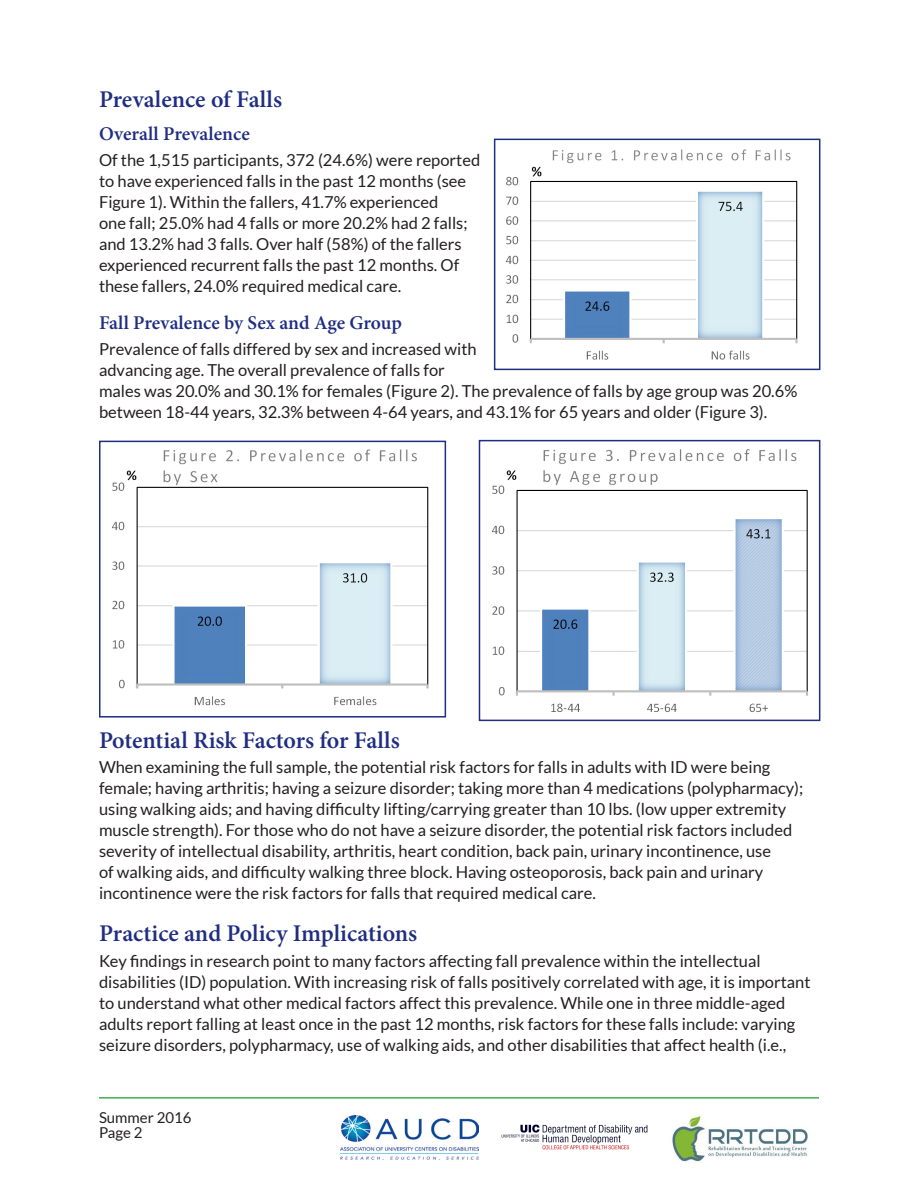
<style>
.page{position:relative;width:918px;height:1188px;background:#fff}
.page>*{position:absolute;margin:0;border:0;box-sizing:border-box;transform-origin:0 0}
.t1{font:600 24px "Minion Pro";color:#1f2d82}
.t2{font:600 19.5px "Minion Pro";color:#1f2d82}
.t3{font:16.5px/21px "Lato";color:#231f20}
.t4{font:15px/15px "Lato";color:#231f20}
</style>
<div class="page">
<hr style="left:99px;top:1097px;width:720px;height:2px;background:#40ae49">
<img style="left:671px;top:1115px;width:137px;height:47px">
<img style="left:501px;top:1124px;width:147px;height:26px">
<img style="left:341px;top:1116px;width:138px;height:43px">
<img style="left:505px;top:149px;width:293px;height:211px">
<div style="left:494px;top:139px;width:326px;height:231px;border:2px solid #1f2d82"></div>
<img style="left:112px;top:449px;width:317px;height:257px">
<div style="left:99px;top:441px;width:347px;height:277px;border:2px solid #1f2d82"></div>
<img style="left:492px;top:449px;width:316px;height:263px">
<div style="left:479px;top:440px;width:341px;height:281px;border:2px solid #1f2d82"></div>
<h2 class="t1" style="left:99px;top:83px;width:185px">Prevalence of Falls</h2>
<h3 class="t2" style="left:99px;top:121px;width:152px">Overall Prevalence</h3>
<p class="t3" style="left:99px;top:149px;width:383px">Of the 1,515 participants, 372 (24.6%) were reported to have experienced falls in the past 12 months (see Figure 1). Within the fallers, 41.7% experienced<br>one fall; 25.0% had 4 falls or more 20.2% had 2 falls; and 13.2% had 3 falls. Over half (58%) of the fallers experienced recurrent falls the past 12 months. Of these fallers, 24.0% required medical care.</p>
<h3 class="t2" style="left:99px;top:310px;width:304px">Fall Prevalence by Sex and Age Group</h3>
<p class="t3" style="left:99px;top:338px;width:700px">Prevalence of falls differed by sex and increased with<br>advancing age. The overall prevalence of falls for<br>males was 20.0% and 30.1% for females (Figure 2). The prevalence of falls by age group was 20.6% between 18-44 years, 32.3% between 4-64 years, and 43.1% for 65 years and older (Figure 3).</p>
<h2 class="t1" style="left:99px;top:724px;width:302px">Potential Risk Factors for Falls</h2>
<p class="t3" style="left:99px;top:757px;width:706px">When examining the full sample, the potential risk factors for falls in adults with ID were being female; having arthritis; having a seizure disorder; taking more than 4 medications (polypharmacy); using walking aids; and having difficulty lifting/carrying greater than 10 lbs. (low upper extremity muscle strength). For those who do not have a seizure disorder, the potential risk factors included severity of intellectual disability, arthritis, heart condition, back pain, urinary incontinence, use<br>of walking aids, and difficulty walking three block. Having osteoporosis, back pain and urinary incontinence were the risk factors for falls that required medical care.</p>
<h2 class="t1" style="left:99px;top:917px;width:320px">Practice and Policy Implications</h2>
<p class="t3" style="left:99px;top:950px;width:713px">Key findings in research point to many factors affecting fall prevalence within the intellectual disabilities (ID) population. With increasing risk of falls positively correlated with age, it is important to understand what other medical factors affect this prevalence. While one in three middle-aged adults report falling at least once in the past 12 months, risk factors for these falls include: varying seizure disorders, polypharmacy, use of walking aids, and other disabilities that affect health (i.e.,</p>
<p class="t4" style="left:99px;top:1110px;width:94px">Summer 2016<br>Page 2</p>
</div>
